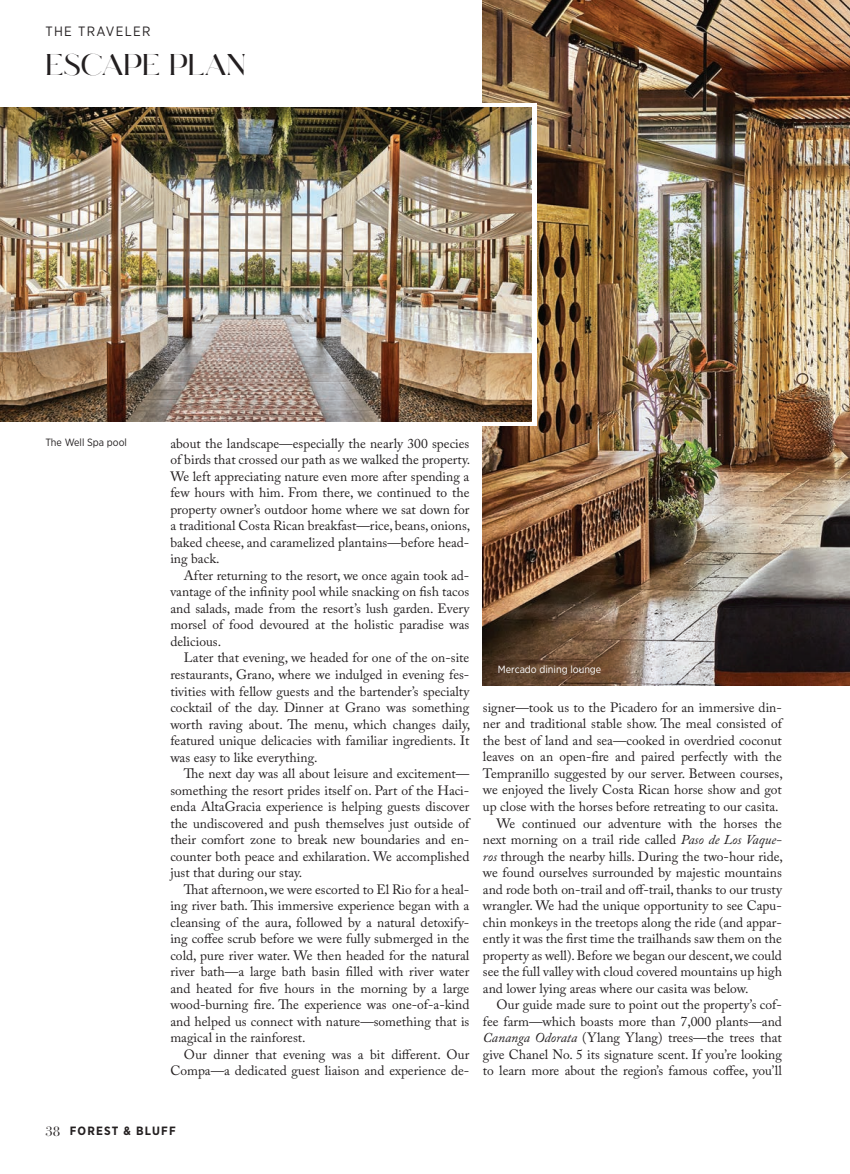
<style>
.page{position:relative;width:850px;height:1174px;background:#fff}
.page>*{position:absolute;margin:0;border:0;box-sizing:border-box;transform-origin:0 0}
.t1{font:30px "Quainton";color:#231f20}
.t2{font:13.5px/16.5px "Adobe Caslon Pro";color:#231f20;text-align:justify}
.t3{font:13.5px "Gotham Narrow";letter-spacing:.1em;color:#231f20}
.t4{font:700 12px "Gotham Narrow";letter-spacing:.1em;color:#231f20}
.t5{font:10.5px "Gotham Narrow";color:#fff}
.t6{font:10.5px "Gotham Narrow";color:#231f20}
.s1{font-style:italic}
.s2{font-family:"Bauer Bodoni";font-weight:400;font-size:13.5px}
</style>
<div class="page">
<img style="left:482px;top:0;width:367px;height:685px">
<svg style="left:469px;top:103px;width:67px;height:323px"></svg>
<img style="left:0;top:108px;width:531px;height:313px">
<p class="t3" style="left:45px;top:23px;width:107px">THE TRAVELER</p>
<h1 class="t1" style="left:45px;top:47px;width:202px">ESCAPE PLAN</h1>
<p class="t6" style="left:45px;top:436px;width:83px">The Well Spa pool</p>
<p class="t2" style="left:170px;top:435px;width:301px">about the landscape—especially the nearly 300 species of birds that crossed our path as we walked the property.<br>We left appreciating nature even more after spending a few hours with him. From there, we continued to the property owner’s outdoor home where we sat down for a traditional Costa Rican breakfast—rice, beans, onions, baked cheese, and caramelized plantains—before head&shy;ing back.</p>
<p class="t2" style="left:170px;top:567px;width:300px;text-indent:14px">After returning to the resort, we once again took ad&shy;vantage of the infinity pool while snacking on fish tacos and salads, made from the resort’s lush garden. Every morsel of food devoured at the holistic paradise was delicious.</p>
<p class="t2" style="left:170px;top:649px;width:301px;text-indent:14px">Later that evening, we headed for one of the on-site restaurants, Grano, where we indulged in evening fes&shy;tivities with fellow guests and the bartender’s specialty cocktail of the day. Dinner at Grano was something worth raving about. The menu, which changes daily, featured unique delicacies with familiar ingredients. It was easy to like everything.</p>
<p class="t2" style="left:170px;top:765px;width:300px;text-indent:14px">The next day was all about leisure and excitement— something the resort prides itself on. Part of the Haci&shy;enda AltaGracia experience is helping guests discover the undiscovered and push themselves just outside of their comfort zone to break new boundaries and en&shy;counter both peace and exhilaration. We accomplished just that during our stay.</p>
<p class="t2" style="left:170px;top:880px;width:300px;text-indent:14px">That afternoon, we were escorted to El Rio for a heal&shy;ing river bath. This immersive experience began with a cleansing of the aura, followed by a natural detoxify&shy;ing coffee scrub before we were fully submerged in the cold, pure river water. We then headed for the natural river bath—a large bath basin filled with river water and heated for five hours in the morning by a large wood-burning fire. The experience was one-of-a-kind and helped us connect with nature—something that is magical in the rainforest.</p>
<p class="t2" style="left:170px;top:1045px;width:300px;text-align:right">Our dinner that evening was a bit different. Our<br>Compa—a dedicated guest liaison and experience de-</p>
<p class="t5" style="left:497px;top:662px;width:105px">Mercado dining lounge</p>
<p class="t2" style="left:482px;top:698px;width:300px">signer—took us to the Picadero for an immersive din-</p>
<p class="t2" style="left:482px;top:715px;width:300px">ner and traditional stable show. The meal consisted of</p>
<p class="t2" style="left:482px;top:731px;width:300px">the best of land and sea—cooked in overdried coconut</p>
<p class="t2" style="left:482px;top:748px;width:300px">leaves on an open-fire and paired perfectly with the</p>
<p class="t2" style="left:482px;top:764px;width:301px">Tempranillo suggested by our server. Between courses,</p>
<p class="t2" style="left:482px;top:781px;width:300px">we enjoyed the lively Costa Rican horse show and got</p>
<p class="t2" style="left:482px;top:797px;width:297px">up close with the horses before retreating to our casita.</p>
<p class="t2" style="left:496px;top:814px;width:287px">We continued our adventure with the horses the</p>
<p class="t2" style="left:482px;top:830px;width:300px">next morning on a trail ride called <span class="s1">Paso de Los Vaque-</span></p>
<p class="t2" style="left:482px;top:847px;width:301px"><span class="s1">ros</span> through the nearby hills. During the two-hour ride,</p>
<p class="t2" style="left:482px;top:863px;width:300px">we found ourselves surrounded by majestic mountains</p>
<p class="t2" style="left:482px;top:880px;width:300px">and rode both on-trail and off-trail, thanks to our trusty</p>
<p class="t2" style="left:482px;top:896px;width:300px">wrangler. We had the unique opportunity to see Capu-</p>
<p class="t2" style="left:482px;top:913px;width:300px">chin monkeys in the treetops along the ride (and appar-</p>
<p class="t2" style="left:482px;top:929px;width:300px">ently it was the first time the trailhands saw them on the</p>
<p class="t2" style="left:482px;top:946px;width:300px">property as well). Before we began our descent, we could</p>
<p class="t2" style="left:482px;top:962px;width:300px">see the full valley with cloud covered mountains up high</p>
<p class="t2" style="left:482px;top:979px;width:267px">and lower lying areas where our casita was below.</p>
<p class="t2" style="left:496px;top:995px;width:287px">Our guide made sure to point out the property’s cof-</p>
<p class="t2" style="left:482px;top:1012px;width:300px">fee farm—which boasts more than 7,000 plants—and</p>
<p class="t2" style="left:482px;top:1028px;width:300px"><span class="s1">Cananga Odorata</span> (Ylang Ylang) trees—the trees that</p>
<p class="t2" style="left:482px;top:1045px;width:300px">give Chanel No. 5 its signature scent. If you’re looking</p>
<p class="t2" style="left:482px;top:1061px;width:300px">to learn more about the region’s famous coffee, you’ll</p>
<p class="t4" style="left:45px;top:1122px;width:132px"><span class="s2">38</span> FOREST &amp; BLUFF</p>
</div>
